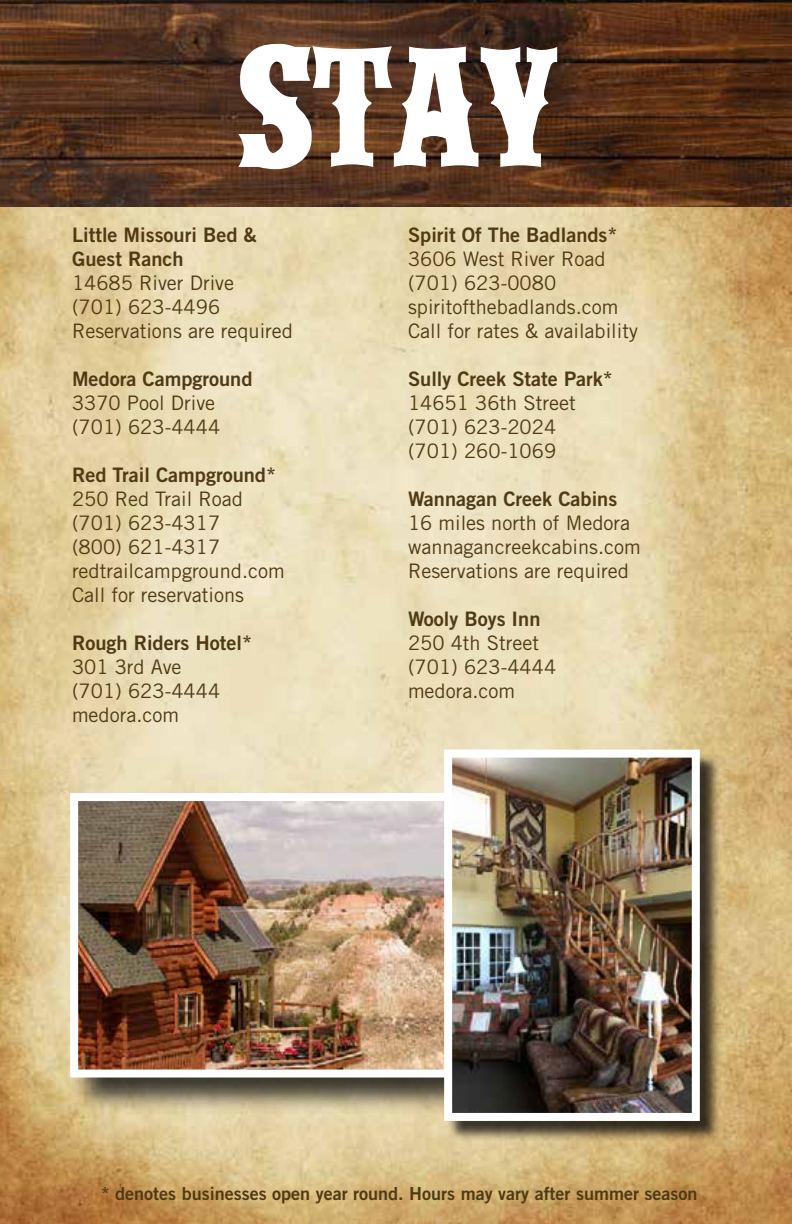
<style>
.page{position:relative;width:792px;height:1224px;background:#fff}
.page>*{position:absolute;margin:0;border:0;box-sizing:border-box;transform-origin:0 0}
.t1{font:172px "IFC WILDRODEO Bold";color:#fff}
.t2{font:20px/24px "Trade Gothic";color:#4f3a14}
.t3{font:20px/24px "Trade Gothic Bold Two";color:#4f3a14}
.t4{font:18px "Trade Gothic Bold Two";color:#4f3a14}
</style>
<div class="page">
<img style="left:0;top:207px;width:792px;height:1017px">
<img style="left:0;top:0;width:792px;height:207px">
<div style="left:70px;top:792px;width:500px;height:322px;background:#000;opacity:.75"></div>
<img style="left:79px;top:802px;width:365px;height:267px">
<div style="left:70px;top:793px;width:463px;height:285px;border:8px solid #fff"></div>
<div style="left:447px;top:752px;width:274px;height:391px;background:#000;opacity:.75"></div>
<img style="left:453px;top:759px;width:238px;height:353px">
<div style="left:444px;top:750px;width:256px;height:371px;border:8px solid #fff"></div>
<h1 class="t1" style="left:238px;top:44px;width:322px">STAY</h1>
<p class="t3" style="left:72px;top:223px;width:186px">Little Missouri Bed &amp;<br>Guest Ranch</p>
<p class="t2" style="left:72px;top:271px;width:223px">14685 River Drive<br>(701) 623-4496<br>Reservations are required</p>
<p class="t3" style="left:72px;top:367px;width:182px">Medora Campground</p>
<p class="t2" style="left:72px;top:391px;width:150px">3370 Pool Drive (701) 623-4444</p>
<p class="t3" style="left:72px;top:463px;width:206px">Red Trail Campground*</p>
<p class="t2" style="left:72px;top:487px;width:214px">250 Red Trail Road (701) 623-4317<br>(800) 621-4317 redtrailcampground.com<br>Call for reservations</p>
<p class="t3" style="left:72px;top:631px;width:181px">Rough Riders Hotel*</p>
<p class="t2" style="left:72px;top:655px;width:150px">301 3rd Ave (701) 623-4444 medora.com</p>
<p class="t3" style="left:408px;top:223px;width:211px">Spirit Of The Badlands*</p>
<p class="t2" style="left:408px;top:247px;width:231px">3606 West River Road (701) 623-0080 spiritofthebadlands.com<br>Call for rates &amp; availability</p>
<p class="t3" style="left:408px;top:367px;width:206px">Sully Creek State Park*</p>
<p class="t2" style="left:408px;top:391px;width:169px">14651 36th Street (701) 623-2024 (701) 260-1069</p>
<p class="t3" style="left:408px;top:487px;width:211px">Wannagan Creek Cabins</p>
<p class="t2" style="left:408px;top:511px;width:234px">16 miles north of Medora wannagancreekcabins.com<br>Reservations are required</p>
<p class="t3" style="left:408px;top:607px;width:134px">Wooly Boys Inn</p>
<p class="t2" style="left:408px;top:631px;width:150px">250 4th Street (701) 623-4444 medora.com</p>
<p class="t4" style="left:101px;top:1183px;width:598px">* denotes businesses open year round. Hours may vary after summer season</p>
</div>
